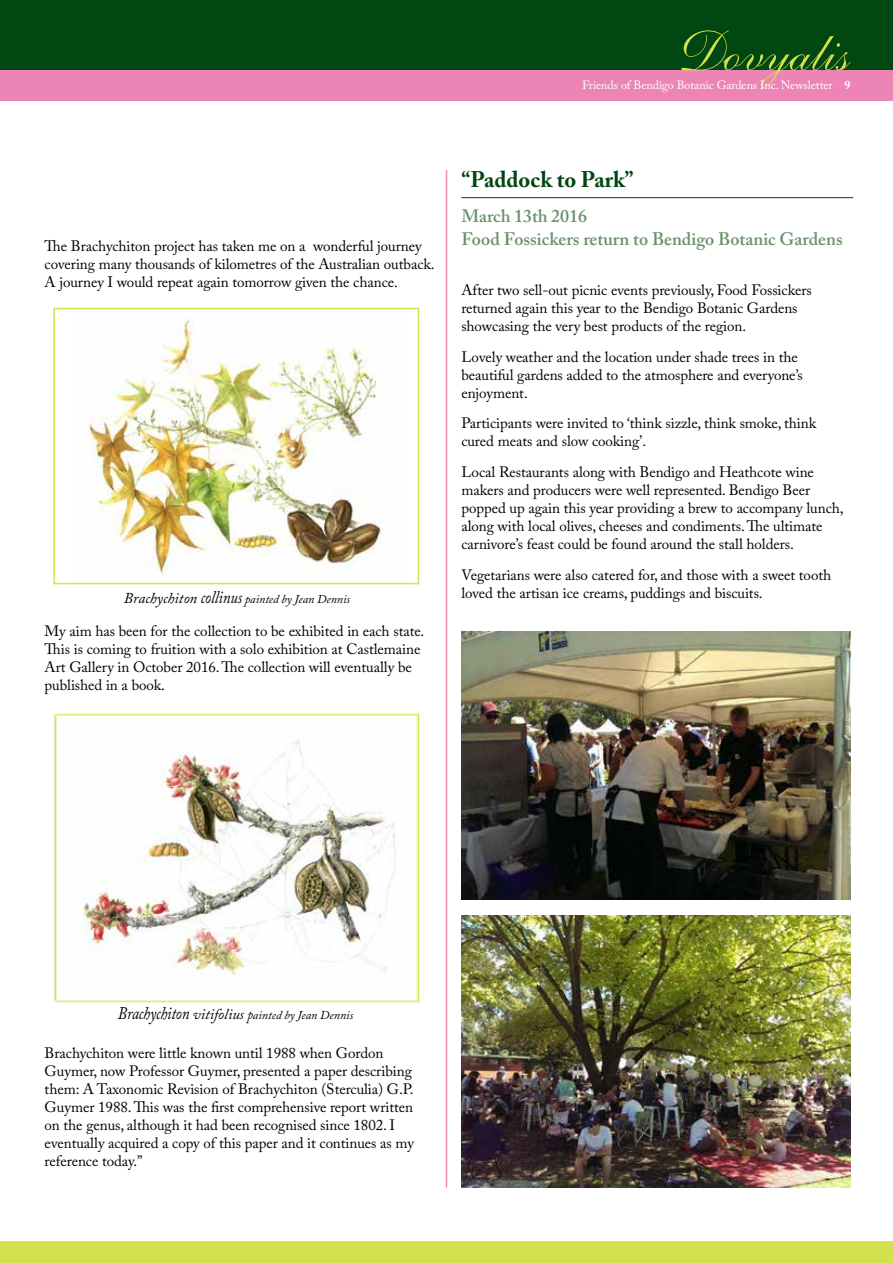
<style>
.page{position:relative;width:893px;height:1263px;background:#fff}
.page>*{position:absolute;margin:0;border:0;box-sizing:border-box;transform-origin:0 0}
.t1{font:700 22.5px "Adobe Caslon Pro";color:#004712}
.t2{font:600 18px/23px "Adobe Caslon Pro";color:#6b926d}
.t3{font:15px/18px "Adobe Caslon Pro";letter-spacing:-.005em;color:#000}
.t4{font:italic 12px "Adobe Caslon Pro";color:#000}
.t5{font:12px "Adobe Caslon Pro";letter-spacing:-.005em;color:#fff}
.s1{font-weight:700}
.s2{font-size:15px}
.s3{font-size:17.7px}
.s4{font-size:14.1px}
</style>
<div class="page">
<div style="left:0;top:0;width:893px;height:72px;background:#004712"></div>
<div style="left:0;top:70px;width:893px;height:31px;background:#ec84b5"></div>
<div style="left:0;top:1241px;width:893px;height:22px;background:#d5e04e"></div>
<svg style="left:681px;top:30px;width:169px;height:58px"></svg>
<img style="left:89px;top:320px;width:295px;height:256px">
<img style="left:83px;top:740px;width:313px;height:244px">
<hr style="left:446px;top:170px;width:1px;height:1017px;background:#ec84b5">
<hr style="left:461px;top:197px;width:392px;height:1px;background:#004712">
<div style="left:53px;top:308px;width:366px;height:276px;border:2px solid #d5e04e"></div>
<div style="left:53px;top:715px;width:365px;height:286px;border:2px solid #f0f4ca"></div>
<img style="left:461px;top:631px;width:389px;height:268px">
<img style="left:461px;top:916px;width:389px;height:271px">
<p class="t5" style="left:582px;top:78px;width:270px">Friends of Bendigo Botanic Gardens Inc. Newsletter <span class="s1">9</span></p>
<p class="t3" style="left:45px;top:237px;width:392px">The Brachychiton project has taken me on a wonderful journey covering many thousands of kilometres of the Australian outback.<br>A journey I would repeat again tomorrow given the chance.</p>
<p class="t4" style="left:124px;top:592px;width:228px"><span class="s2">Brachychiton</span> <span class="s3">collinus</span> painted by Jean Dennis</p>
<p class="t3" style="left:45px;top:622px;width:381px">My aim has been for the collection to be exhibited in each state.<br>This is coming to fruition with a solo exhibition at Castlemaine Art Gallery in October 2016. The collection will eventually be published in a book.</p>
<h1 class="t1" style="left:461px;top:166px;width:174px">“Paddock to Park”</h1>
<p class="t2" style="left:461px;top:205px;width:383px">March 13th 2016<br>Food Fossickers return to Bendigo Botanic Gardens</p>
<p class="t3" style="left:461px;top:281px;width:352px">After two sell-out picnic events previously, Food Fossickers returned again this year to the Bendigo Botanic Gardens showcasing the very best products of the region.</p>
<p class="t3" style="left:461px;top:347px;width:343px">Lovely weather and the location under shade trees in the beautiful gardens added to the atmosphere and everyone’s enjoyment.</p>
<p class="t3" style="left:461px;top:414px;width:356px">Participants were invited to ‘think sizzle, think smoke, think cured meats and slow cooking’.</p>
<p class="t3" style="left:461px;top:463px;width:384px">Local Restaurants along with Bendigo and Heathcote wine makers and producers were well represented. Bendigo Beer popped up again this year providing a brew to accompany lunch, along with local olives, cheeses and condiments. The ultimate carnivore’s feast could be found around the stall holders.</p>
<p class="t3" style="left:461px;top:566px;width:371px">Vegetarians were also catered for, and those with a sweet tooth loved the artisan ice creams, puddings and biscuits.</p>
<p class="t4" style="left:118px;top:1008px;width:237px"><span class="s3">Brachychiton</span> <span class="s2">vitifolius</span> <span class="s4">p</span>ainted by Jean Dennis</p>
<p class="t3" style="left:45px;top:1043px;width:371px">Brachychiton were little known until 1988 when Gordon Guymer, now Professor Guymer, presented a paper describing them: A Taxonomic Revision of Brachychiton (Sterculia) G.P.<br>Guymer 1988. This was the first comprehensive report written on the genus, although it had been recognised since 1802. I eventually acquired a copy of this paper and it continues as my reference today.”</p>
</div>
